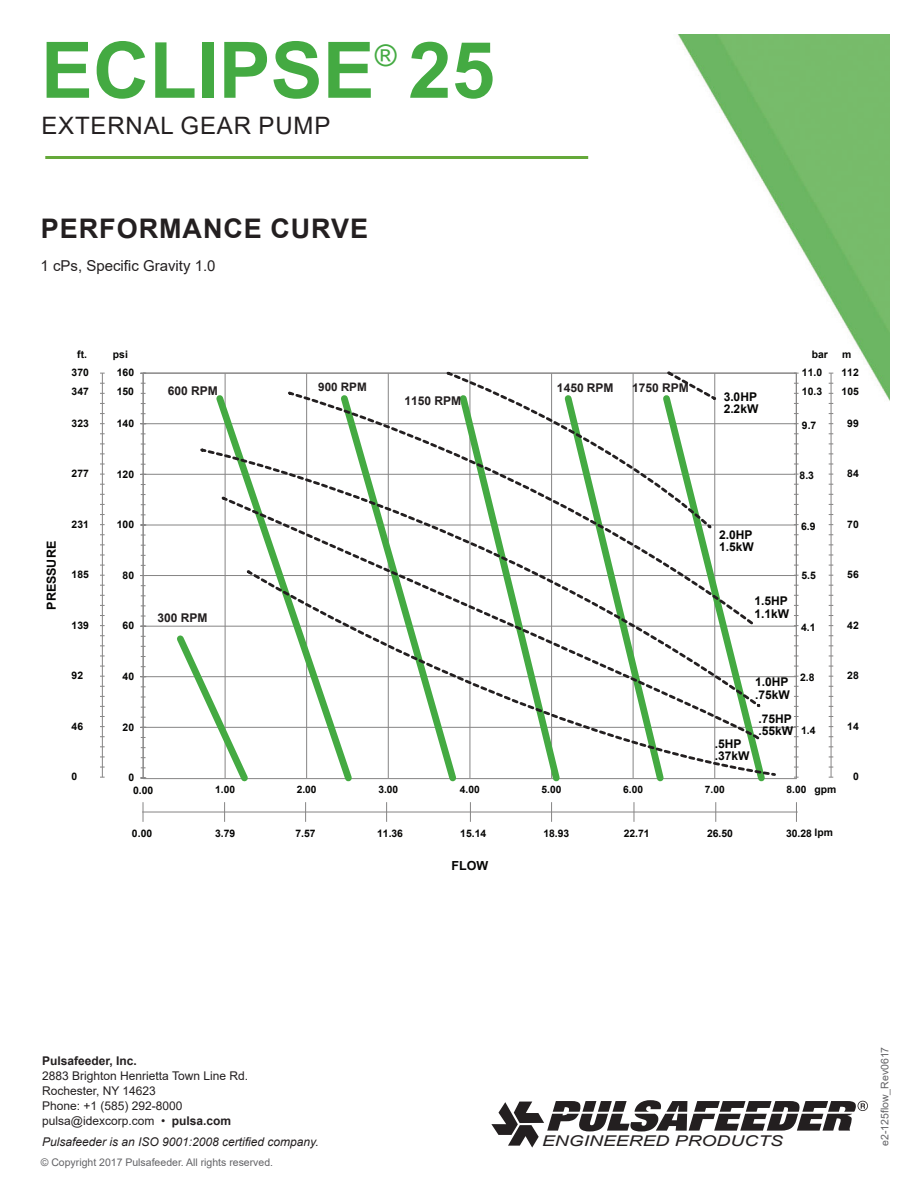
<style>
.page{position:relative;width:918px;height:1188px;background:#fff}
.page>*{position:absolute;margin:0;border:0;box-sizing:border-box;transform-origin:0 0}
.t1{font:700 78px "Arial";color:#44aa42}
.t2{font:29.7px "Arial";color:#44aa42}
.t3{font:700 27px "Arial";letter-spacing:.035em;color:#231f20}
.t4{font:24px "Arial";letter-spacing:.035em;color:#231f20}
.t5{font:15px "Arial";color:#231f20}
.t6{font:italic 14.85px "Arial";color:#231f20;scale:1.3 1}
.t7{font:700 12.45px "Arial";color:#050504}
.t8{font:12px "Arial";color:#231f20}
.t9{font:700 12px/12.5px "Arial";color:#050504}
.t10{font:700 12px "Arial";color:#231f20}
.t11{font:italic 12px "Arial";color:#231f20}
.t12{font:700 11.7px "Arial";color:#231f20}
.t13{font:10.5px "Arial";color:#636366}
.t14{font:700 10.35px "Arial";color:#050504}
.t15{font:700 10.2px "Arial";color:#050504}
.s1{font-weight:700}
</style>
<div class="page">
<img style="left:678px;top:35px;width:212px;height:369px">
<hr style="left:45px;top:156px;width:543px;height:3px;background:#65a93a">
<svg style="left:491px;top:1100px;width:377px;height:48px"></svg>
<hr style="left:102px;top:373px;width:1px;height:404px;background:#878686">
<svg style="left:224px;top:802px;width:1px;height:20px"></svg>
<svg style="left:305px;top:802px;width:1px;height:20px"></svg>
<svg style="left:386px;top:802px;width:1px;height:20px"></svg>
<svg style="left:470px;top:802px;width:1px;height:20px"></svg>
<svg style="left:551px;top:802px;width:1px;height:20px"></svg>
<svg style="left:633px;top:802px;width:1px;height:20px"></svg>
<svg style="left:715px;top:802px;width:1px;height:20px"></svg>
<svg style="left:143px;top:802px;width:1px;height:20px"></svg>
<svg style="left:796px;top:802px;width:1px;height:20px"></svg>
<hr style="left:142px;top:812px;width:656px;height:1px;background:#878686">
<hr style="left:143px;top:423px;width:653px;height:1px;background:#878686">
<hr style="left:143px;top:525px;width:653px;height:1px;background:#878686">
<hr style="left:143px;top:575px;width:653px;height:1px;background:#878686">
<hr style="left:143px;top:626px;width:653px;height:1px;background:#878686">
<hr style="left:143px;top:676px;width:653px;height:1px;background:#878686">
<hr style="left:143px;top:727px;width:653px;height:1px;background:#878686">
<hr style="left:142px;top:474px;width:653px;height:1px;background:#878686">
<hr style="left:388px;top:373px;width:1px;height:405px;background:#878686">
<hr style="left:306px;top:373px;width:1px;height:405px;background:#878686">
<hr style="left:225px;top:373px;width:1px;height:405px;background:#878686">
<svg style="left:211px;top:390px;width:146px;height:392px"></svg>
<svg style="left:171px;top:635px;width:82px;height:147px"></svg>
<svg style="left:245px;top:760px;width:210px;height:18px"></svg>
<svg style="left:199px;top:448px;width:256px;height:312px"></svg>
<svg style="left:287px;top:391px;width:168px;height:238px"></svg>
<svg style="left:455px;top:315px;width:378px;height:467px"></svg>
<p class="t1" style="left:41px;top:15px;width:456px">ECLIPSE 25</p>
<p class="t2" style="left:375px;top:35px;width:23px">®</p>
<p class="t4" style="left:41px;top:109px;width:291px">EXTERNAL GEAR PUMP</p>
<p class="t3" style="left:41px;top:209px;width:329px">PERFORMANCE CURVE</p>
<p class="t5" style="left:40px;top:256px;width:177px">1 cPs, Specific Gravity 1.0</p>
<p class="t14" style="left:77px;top:348px;width:11px">ft.</p>
<p class="t14" style="left:113px;top:348px;width:16px">psi</p>
<p class="t14" style="left:812px;top:348px;width:18px">bar</p>
<p class="t14" style="left:842px;top:348px;width:11px">m</p>
<p class="t14" style="left:72px;top:366px;width:19px">370</p>
<p class="t14" style="left:117px;top:366px;width:19px">160</p>
<p class="t14" style="left:802px;top:366px;width:22px">11.0</p>
<p class="t14" style="left:841px;top:366px;width:19px">112</p>
<p class="t12" style="left:318px;top:379px;width:50px">900 RPM</p>
<p class="t10" style="left:557px;top:380px;width:58px">1450 RPM</p>
<p class="t10" style="left:632px;top:380px;width:58px">1750 RPM</p>
<p class="t10" style="left:168px;top:382px;width:51px">600 RPM</p>
<p class="t14" style="left:72px;top:384px;width:19px">347</p>
<p class="t14" style="left:117px;top:384px;width:19px">150</p>
<p class="t14" style="left:802px;top:384px;width:22px">10.3</p>
<p class="t14" style="left:842px;top:384px;width:19px">105</p>
<p class="t9" style="left:724px;top:391px;width:36px">3.0HP<br>2.2kW</p>
<p class="t10" style="left:404px;top:393px;width:58px">1150 RPM</p>
<p class="t14" style="left:72px;top:416px;width:19px">323</p>
<p class="t14" style="left:72px;top:467px;width:19px">277</p>
<p class="t7" style="left:43px;top:610px;width:70px;rotate:-90deg">PRESSURE</p>
<p class="t14" style="left:72px;top:517px;width:19px">231</p>
<p class="t14" style="left:72px;top:568px;width:19px">185</p>
<p class="t14" style="left:72px;top:618px;width:19px">139</p>
<p class="t14" style="left:72px;top:669px;width:13px">92</p>
<p class="t14" style="left:72px;top:719px;width:13px">46</p>
<p class="t14" style="left:72px;top:770px;width:7px">0</p>
<p class="t14" style="left:117px;top:416px;width:19px">140</p>
<p class="t14" style="left:117px;top:467px;width:19px">120</p>
<p class="t14" style="left:802px;top:418px;width:16px">9.7</p>
<p class="t14" style="left:800px;top:468px;width:16px">8.3</p>
<p class="t14" style="left:847px;top:416px;width:13px">99</p>
<p class="t14" style="left:847px;top:467px;width:13px">84</p>
<p class="t14" style="left:117px;top:518px;width:19px">100</p>
<p class="t9" style="left:719px;top:529px;width:36px">2.0HP<br>1.5kW</p>
<p class="t14" style="left:801px;top:519px;width:16px">6.9</p>
<p class="t14" style="left:847px;top:517px;width:13px">70</p>
<p class="t14" style="left:123px;top:568px;width:13px">80</p>
<p class="t14" style="left:802px;top:569px;width:16px">5.5</p>
<p class="t14" style="left:847px;top:568px;width:13px">56</p>
<p class="t14" style="left:123px;top:619px;width:13px">60</p>
<p class="t10" style="left:158px;top:610px;width:51px">300 RPM</p>
<p class="t9" style="left:754px;top:595px;width:36px">1.5HP<br>1.1kW</p>
<p class="t14" style="left:801px;top:620px;width:16px">4.1</p>
<p class="t14" style="left:847px;top:618px;width:13px">42</p>
<p class="t14" style="left:123px;top:669px;width:13px">40</p>
<p class="t14" style="left:123px;top:720px;width:13px">20</p>
<p class="t14" style="left:800px;top:671px;width:16px">2.8</p>
<p class="t9" style="left:755px;top:676px;width:36px">1.0HP .75kW</p>
<p class="t9" style="left:759px;top:713px;width:36px">.75HP .55kW</p>
<p class="t14" style="left:801px;top:723px;width:16px">1.4</p>
<p class="t14" style="left:847px;top:669px;width:13px">28</p>
<p class="t14" style="left:847px;top:719px;width:13px">14</p>
<p class="t9" style="left:715px;top:738px;width:36px">.5HP .37kW</p>
<p class="t14" style="left:128px;top:771px;width:7px">0</p>
<p class="t14" style="left:853px;top:770px;width:7px">0</p>
<p class="t14" style="left:133px;top:783px;width:22px">0.00</p>
<p class="t15" style="left:215px;top:783px;width:21px">1.00</p>
<p class="t15" style="left:297px;top:783px;width:21px">2.00</p>
<p class="t15" style="left:378px;top:783px;width:21px">3.00</p>
<p class="t15" style="left:460px;top:783px;width:21px">4.00</p>
<p class="t15" style="left:542px;top:783px;width:21px">5.00</p>
<p class="t15" style="left:623px;top:783px;width:21px">6.00</p>
<p class="t15" style="left:705px;top:783px;width:21px">7.00</p>
<p class="t15" style="left:786px;top:783px;width:21px">8.00</p>
<p class="t14" style="left:815px;top:782px;width:23px">gpm</p>
<p class="t14" style="left:132px;top:826px;width:22px">0.00</p>
<p class="t14" style="left:215px;top:826px;width:22px">3.79</p>
<p class="t14" style="left:295px;top:826px;width:22px">7.57</p>
<p class="t14" style="left:377px;top:826px;width:27px">11.36</p>
<p class="t14" style="left:460px;top:826px;width:27px">15.14</p>
<p class="t14" style="left:543px;top:826px;width:27px">18.93</p>
<p class="t14" style="left:624px;top:826px;width:27px">22.71</p>
<p class="t14" style="left:707px;top:826px;width:27px">26.50</p>
<p class="t14" style="left:786px;top:826px;width:49px">30.28 lpm</p>
<p class="t7" style="left:452px;top:857px;width:38px">FLOW</p>
<p class="t10" style="left:42px;top:1052px;width:96px">Pulsafeeder, Inc.</p>
<p class="t8" style="left:42px;top:1067px;width:207px">2883 Brighton Henrietta Town Line Rd.</p>
<p class="t8" style="left:42px;top:1082px;width:115px">Rochester, NY 14623</p>
<p class="t8" style="left:42px;top:1097px;width:142px">Phone: +1 (585) 292-8000</p>
<p class="t8" style="left:42px;top:1112px;width:191px">pulsa@idexcorp.com • <span class="s1">pulsa.com</span></p>
<p class="t11" style="left:42px;top:1134px;width:278px">Pulsafeeder is an ISO 9001:2008 certified company.</p>
<p class="t13" style="left:41px;top:1155px;width:234px">© Copyright 2017 Pulsafeeder. All rights reserved.</p>
<p class="t6" style="left:542px;top:1131px;width:187px">ENGINEERED PRODUCTS</p>
<p class="t13" style="left:877px;top:1146px;width:101px;rotate:-90deg">e2-125flow_Rev0617</p>
</div>
